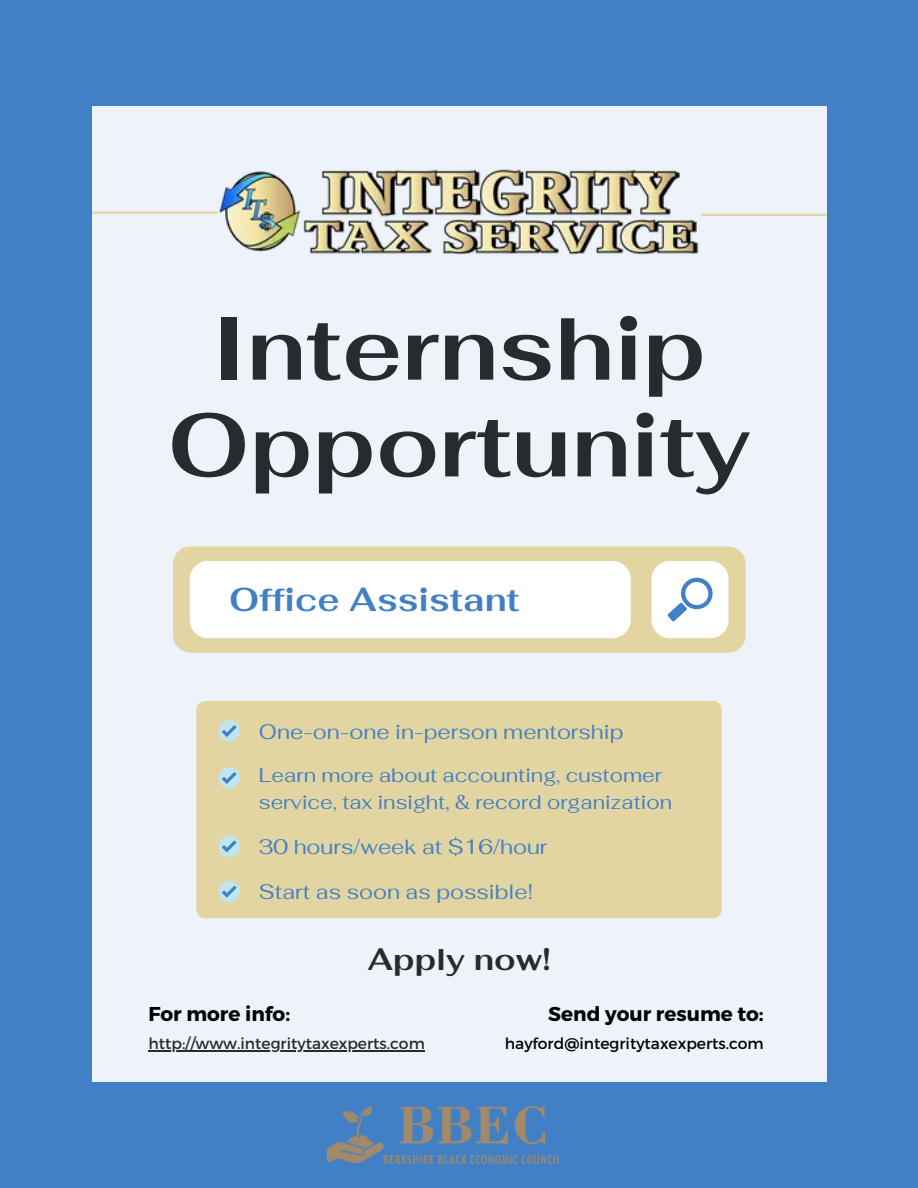
<style>
.page{position:relative;width:918px;height:1188px;background:#4280c5}
.page>*{position:absolute;margin:0;border:0;box-sizing:border-box;transform-origin:0 0}
.t1{font:700 89.85px/96.8px "Fahkwang";color:#282b2e;text-align:center}
.t2{font:700 33px "Fahkwang";color:#4280c5}
.t3{font:700 30.6px "Fahkwang";color:#282b2e}
.t4{font:21px "Fahkwang";color:#4280c5}
.t5{font:19.95px/27px "Fahkwang";color:#4280c5}
.t6{font:700 19.95px "Montserrat";color:#000}
.t7{font:15.6px "Montserrat";color:#282b2e}
.t8{font:15.6px "Montserrat";color:#000}
</style>
<div class="page">
<div style="left:92px;top:106px;width:735px;height:976px;background:#edf3f9"></div>
<svg style="left:173px;top:546px;width:573px;height:107px;background:#e3d6a5"></svg>
<svg style="left:190px;top:561px;width:539px;height:77px;background:#fbfbf9"></svg>
<hr style="left:93px;top:211px;width:125px;height:3px;background:#e3d5a2">
<hr style="left:701px;top:214px;width:125px;height:2px;background:#e3d5a2">
<div style="left:196px;top:701px;width:526px;height:217px;background:#e3d5a2;border-radius:8px"></div>
<img style="left:217px;top:169px;width:482px;height:86px">
<img style="left:327px;top:1107px;width:233px;height:57px">
<div style="left:219px;top:720px;width:21px;height:22px;background:#bfe5ef;border-radius:50%"></div>
<svg style="left:222px;top:725px;width:15px;height:12px"></svg>
<hr style="left:148px;top:1050px;width:277px;height:1px;background:#282b2e">
<div style="left:219px;top:767px;width:21px;height:22px;background:#bfe5ef;border-radius:50%"></div>
<svg style="left:222px;top:772px;width:15px;height:12px"></svg>
<div style="left:219px;top:836px;width:21px;height:21px;background:#bfe5ef;border-radius:50%"></div>
<svg style="left:222px;top:840px;width:15px;height:12px"></svg>
<div style="left:219px;top:881px;width:21px;height:21px;background:#bfe5ef;border-radius:50%"></div>
<svg style="left:222px;top:886px;width:15px;height:12px"></svg>
<h1 class="t1" style="left:167px;top:299px;width:585px">Internship<br>Opportunity</h1>
<h2 class="t2" style="left:229px;top:578px;width:292px">Office Assistant</h2>
<p class="t4" style="left:259px;top:718px;width:366px">One-on-one in-person mentorship</p>
<p class="t5" style="left:259px;top:761px;width:415px">Learn more about accounting, customer service, tax insight, &amp; record organization</p>
<p class="t4" style="left:259px;top:833px;width:290px">30 hours/week at $16/hour</p>
<p class="t4" style="left:259px;top:878px;width:276px">Start as soon as possible!</p>
<h3 class="t3" style="left:367px;top:939px;width:185px">Apply now!</h3>
<p class="t6" style="left:148px;top:1001px;width:143px">For more info:</p>
<p class="t7" style="left:148px;top:1033px;width:278px">http://www.integritytaxexperts.com</p>
<p class="t6" style="left:548px;top:1001px;width:217px">Send your resume to:</p>
<p class="t8" style="left:505px;top:1033px;width:260px">hayford@integritytaxexperts.com</p>
</div>
